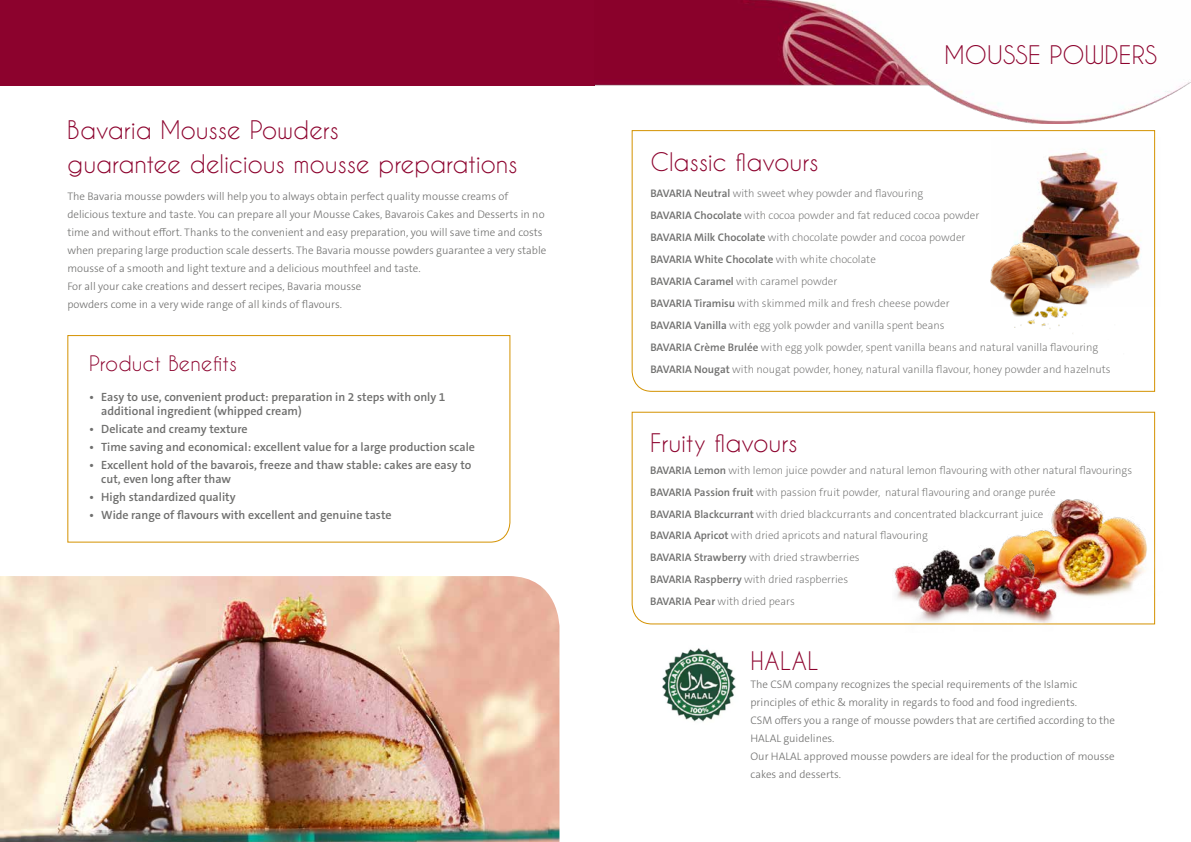
<style>
.page{position:relative;width:1191px;height:842px;background:#fff}
.page>*{position:absolute;margin:0;border:0;box-sizing:border-box;transform-origin:0 0}
.t1{font:24px/34px "Caviar Dreams";color:#8c022d}
.t2{font:20px "Caviar Dreams";letter-spacing:.01em;color:#8c022d}
.t3{font:600 12px/14px "The Sans C5";color:#6f6f6e}
.t4{font:200 11px/22px "The Sans C5";color:#6f6f6e}
.t5{font:300 11px/18px "The Sans C5";color:#6f6f6e}
.s1{font-weight:600}
</style>
<div class="page">
<img style="left:1155px;top:138px;width:1px;height:168px">
<svg style="left:631px;top:411px;width:524px;height:214px"></svg>
<svg style="left:67px;top:335px;width:444px;height:208px"></svg>
<div style="left:0;top:0;width:595px;height:85px;background:#8c022d"></div>
<img style="left:595px;top:0;width:596px;height:124px">
<img style="left:0;top:576px;width:559px;height:266px">
<img style="left:985px;top:470px;width:171px;height:144px">
<img style="left:892px;top:545px;width:168px;height:80px">
<img style="left:662px;top:648px;width:74px;height:74px">
<svg style="left:631px;top:130px;width:524px;height:262px"></svg>
<h1 class="t1" style="left:67px;top:112px;width:452px">Bavaria Mousse Powders<br>guarantee delicious mousse preparations</h1>
<p class="t5" style="left:67px;top:188px;width:480px">The Bavaria mousse powders will help you to always obtain perfect quality mousse creams of delicious texture and taste. You can prepare all your Mousse Cakes, Bavarois Cakes and Desserts in no time and without effort. Thanks to the convenient and easy preparation, you will save time and costs when preparing large production scale desserts. The Bavaria mousse powders guarantee a very stable mousse of a smooth and light texture and a delicious mouthfeel and taste.<br>For all your cake creations and dessert recipes, Bavaria mousse<br>powders come in a very wide range of all kinds of flavours.</p>
<h2 class="t2" style="left:89px;top:351px;width:149px">Product Benefits</h2>
<p class="t3" style="left:101px;top:390px;width:346px;text-indent:-12px">• Easy to use, convenient product: preparation in 2 steps with only 1 additional ingredient (whipped cream)</p>
<p class="t3" style="left:89px;top:422px;width:160px">• Delicate and creamy texture</p>
<p class="t3" style="left:89px;top:440px;width:387px">• Time saving and economical: excellent value for a large production scale</p>
<p class="t3" style="left:101px;top:458px;width:371px;text-indent:-12px">• Excellent hold of the bavarois, freeze and thaw stable: cakes are easy to cut, even long after thaw</p>
<p class="t3" style="left:89px;top:490px;width:148px">• High standardized quality</p>
<p class="t3" style="left:89px;top:508px;width:304px">• Wide range of flavours with excellent and genuine taste</p>
<h1 class="t1" style="left:944px;top:37px;width:214px">MOUSSE POWDERS</h1>
<h1 class="t1" style="left:650px;top:144px;width:169px">Classic flavours</h1>
<p class="t4" style="left:650px;top:182px;width:461px"><span class="s1">BAVARIA Neutral</span> with sweet whey powder and flavouring<br><span class="s1">BAVARIA Chocolate</span> with cocoa powder and fat reduced cocoa powder<br><span class="s1">BAVARIA Milk Chocolate</span> with chocolate powder and cocoa powder<br><span class="s1">BAVARIA White Chocolate</span> with white chocolate<br><span class="s1">BAVARIA Caramel</span> with caramel powder<br><span class="s1">BAVARIA Tiramisu</span> with skimmed milk and fresh cheese powder<br><span class="s1">BAVARIA Vanilla</span> with egg yolk powder and vanilla spent beans<br><span class="s1">BAVARIA Crème Brulée</span> with egg yolk powder, spent vanilla beans and natural vanilla flavouring <span class="s1">BAVARIA Nougat</span> with nougat powder, honey, natural vanilla flavour, honey powder and hazelnuts</p>
<h1 class="t1" style="left:650px;top:426px;width:149px">Fruity flavours</h1>
<p class="t4" style="left:650px;top:460px;width:483px"><span class="s1">BAVARIA Lemon</span> with lemon juice powder and natural lemon flavouring with other natural flavourings<br><span class="s1">BAVARIA Passion fruit</span> with passion fruit powder, natural flavouring and orange purée<br><span class="s1">BAVARIA Blackcurrant</span> with dried blackcurrants and concentrated blackcurrant juice</p>
<p class="t4" style="left:650px;top:524px;width:279px"><span class="s1">BAVARIA Apricot</span> with dried apricots and natural flavouring <span class="s1">BAVARIA Strawberry</span> with dried strawberries<br><span class="s1">BAVARIA Raspberry</span> with dried raspberries<br><span class="s1">BAVARIA Pear</span> with dried pears</p>
<h1 class="t1" style="left:750px;top:643px;width:70px">HALAL</h1>
<p class="t5" style="left:750px;top:675px;width:366px">The CSM company recognizes the special requirements of the Islamic principles of ethic &amp; morality in regards to food and food ingredients.<br>CSM offers you a range of mousse powders that are certified according to the HALAL guidelines.<br>Our HALAL approved mousse powders are ideal for the production of mousse cakes and desserts.</p>
</div>
